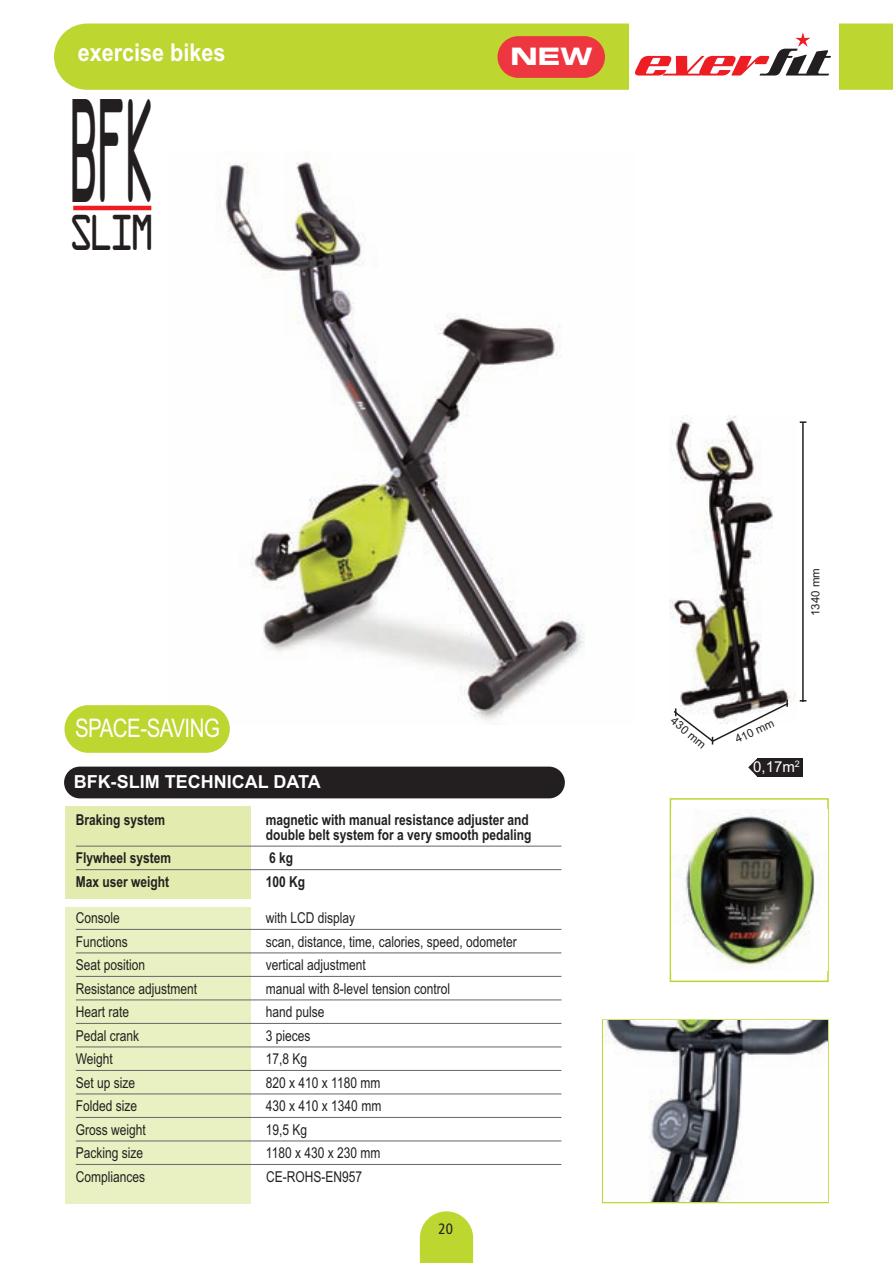
<style>
.page{position:relative;width:893px;height:1263px;background:#fff}
.page>*{position:absolute;margin:0;border:0;box-sizing:border-box;transform-origin:0 0}
.t1{font:132.3px "OCRA Std";color:#231f20;scale:.34 1}
.t2{font:45.3px "OCRA Std";color:#231f20;scale:.8 1}
.t3{font:25.65px "Arial";letter-spacing:-.025em;color:#fff;scale:.8 1}
.t4{font:700 24.6px "Arial";color:#fff;scale:.88 1}
.t5{font:24px "Eurostile Bold Extended Two";color:#fff}
.t6{font:700 18px "Arial";color:#fff}
.t7{font:15px "Arial";color:#231f20;scale:.8 1}
.t8{font:700 15px/15px "Arial";color:#231f20;scale:.8 1}
.t9{font:15px "Arial";color:#fff}
.t10{font:condensed 15px "Frutiger LT Std";color:#231f20}
.t11{font:11.55px "Arial";color:#231f20}
</style>
<div class="page">
<div style="left:54px;top:24px;width:839px;height:66px;background:#bed630"></div>
<div style="left:629px;top:15px;width:210px;height:90px;background:#fff"></div>
<img style="left:211px;top:162px;width:374px;height:562px">
<hr style="left:73px;top:206px;width:78px;height:4px;background:#ee1d23">
<div style="left:670px;top:798px;width:159px;height:184px;border:2px solid #bed630"></div>
<img style="left:671px;top:809px;width:156px;height:162px">
<div style="left:602px;top:1019px;width:227px;height:184px;border:2px solid #bed630"></div>
<img style="left:603px;top:1021px;width:224px;height:181px">
<div style="left:64px;top:705px;width:166px;height:48px;background:#bed630;border-radius:24px"></div>
<div style="left:64px;top:767px;width:501px;height:31px;background:#231f20;border-radius:16px"></div>
<div style="left:66px;top:806px;width:185px;height:93px;background:#e3ecae"></div>
<div style="left:66px;top:907px;width:185px;height:297px;background:#e9f0c1"></div>
<hr style="left:76px;top:845px;width:485px;height:2px;background:#6c6d70">
<hr style="left:76px;top:869px;width:485px;height:1px;background:#6c6d70">
<hr style="left:76px;top:929px;width:485px;height:1px;background:#6c6d70">
<hr style="left:76px;top:952px;width:485px;height:1px;background:#6c6d70">
<hr style="left:76px;top:976px;width:485px;height:1px;background:#6c6d70">
<hr style="left:76px;top:999px;width:485px;height:1px;background:#6c6d70">
<hr style="left:76px;top:1023px;width:485px;height:1px;background:#6c6d70">
<hr style="left:76px;top:1046px;width:485px;height:1px;background:#6c6d70">
<hr style="left:76px;top:1070px;width:485px;height:1px;background:#6c6d70">
<hr style="left:76px;top:1093px;width:485px;height:1px;background:#6c6d70">
<hr style="left:76px;top:1117px;width:485px;height:1px;background:#6c6d70">
<hr style="left:76px;top:1140px;width:485px;height:1px;background:#6c6d70">
<hr style="left:76px;top:1164px;width:485px;height:1px;background:#6c6d70">
<img style="left:669px;top:415px;width:127px;height:287px">
<hr style="left:802px;top:422px;width:2px;height:280px;background:#231f20">
<svg style="left:672px;top:699px;width:118px;height:45px"></svg>
<div style="left:757px;top:758px;width:46px;height:19px;background:#231f20"></div>
<svg style="left:748px;top:758px;width:9px;height:19px"></svg>
<svg style="left:420px;top:1211px;width:53px;height:52px;background:#c5da48"></svg>
<svg style="left:635px;top:32px;width:196px;height:44px"></svg>
<div style="left:497px;top:36px;width:108px;height:42px;background:#ee3640;border-radius:21px"></div>
<h3 class="t4" style="left:78px;top:38px;width:169px">exercise bikes</h3>
<h1 class="t1" style="left:67px;top:99px;width:261px">BFK</h1>
<h2 class="t2" style="left:68px;top:215px;width:110px">SLIM</h2>
<h3 class="t5" style="left:511px;top:48px;width:83px">NEW</h3>
<h3 class="t3" style="left:75px;top:713px;width:183px">SPACE-SAVING</h3>
<p class="t6" style="left:74px;top:771px;width:248px">BFK-SLIM TECHNICAL DATA</p>
<p class="t8" style="left:76px;top:812px;width:113px">Braking system</p>
<p class="t8" style="left:266px;top:812px;width:333px">magnetic with manual resistance adjuster and double belt system for a very smooth pedaling</p>
<p class="t8" style="left:76px;top:851px;width:121px">Flywheel system</p>
<p class="t8" style="left:269px;top:851px;width:32px">6 kg</p>
<p class="t8" style="left:76px;top:874px;width:118px">Max user weight</p>
<p class="t8" style="left:266px;top:874px;width:51px">100 Kg</p>
<p class="t7" style="left:76px;top:909px;width:57px">Console</p>
<p class="t7" style="left:266px;top:909px;width:113px">with LCD display</p>
<p class="t7" style="left:76px;top:933px;width:67px">Functions</p>
<p class="t7" style="left:266px;top:933px;width:315px">scan, distance, time, calories, speed, odometer</p>
<p class="t7" style="left:76px;top:956px;width:88px">Seat position</p>
<p class="t7" style="left:266px;top:956px;width:127px">vertical adjustment</p>
<p class="t7" style="left:76px;top:980px;width:153px">Resistance adjustment</p>
<p class="t7" style="left:266px;top:980px;width:232px">manual with 8-level tension control</p>
<p class="t7" style="left:76px;top:1003px;width:68px">Heart rate</p>
<p class="t7" style="left:266px;top:1003px;width:75px">hand pulse</p>
<p class="t7" style="left:76px;top:1027px;width:81px">Pedal crank</p>
<p class="t7" style="left:266px;top:1027px;width:57px">3 pieces</p>
<p class="t7" style="left:76px;top:1050px;width:48px">Weight</p>
<p class="t7" style="left:266px;top:1050px;width:53px">17,8 Kg</p>
<p class="t7" style="left:76px;top:1074px;width:76px">Set up size</p>
<p class="t7" style="left:266px;top:1074px;width:145px">820 x 410 x 1180 mm</p>
<p class="t7" style="left:76px;top:1097px;width:78px">Folded size</p>
<p class="t7" style="left:266px;top:1097px;width:146px">430 x 410 x 1340 mm</p>
<p class="t7" style="left:76px;top:1121px;width:89px">Gross weight</p>
<p class="t7" style="left:266px;top:1121px;width:53px">19,5 Kg</p>
<p class="t7" style="left:76px;top:1144px;width:86px">Packing size</p>
<p class="t7" style="left:266px;top:1144px;width:145px">1180 x 430 x 230 mm</p>
<p class="t7" style="left:76px;top:1168px;width:88px">Compliances</p>
<p class="t7" style="left:266px;top:1168px;width:122px">CE-ROHS-EN957</p>
<p class="t10" style="left:438px;top:1223px;width:16px">20</p>
<p class="t11" style="left:809px;top:616px;width:49px;rotate:-90deg">1340 mm</p>
<p class="t11" style="left:677px;top:714px;width:43px;rotate:40deg">430 mm</p>
<p class="t11" style="left:733px;top:734px;width:43px;rotate:-25deg">410 mm</p>
<p class="t9" style="left:753px;top:758px;width:48px">0,17m<sup>2</sup></p>
</div>
